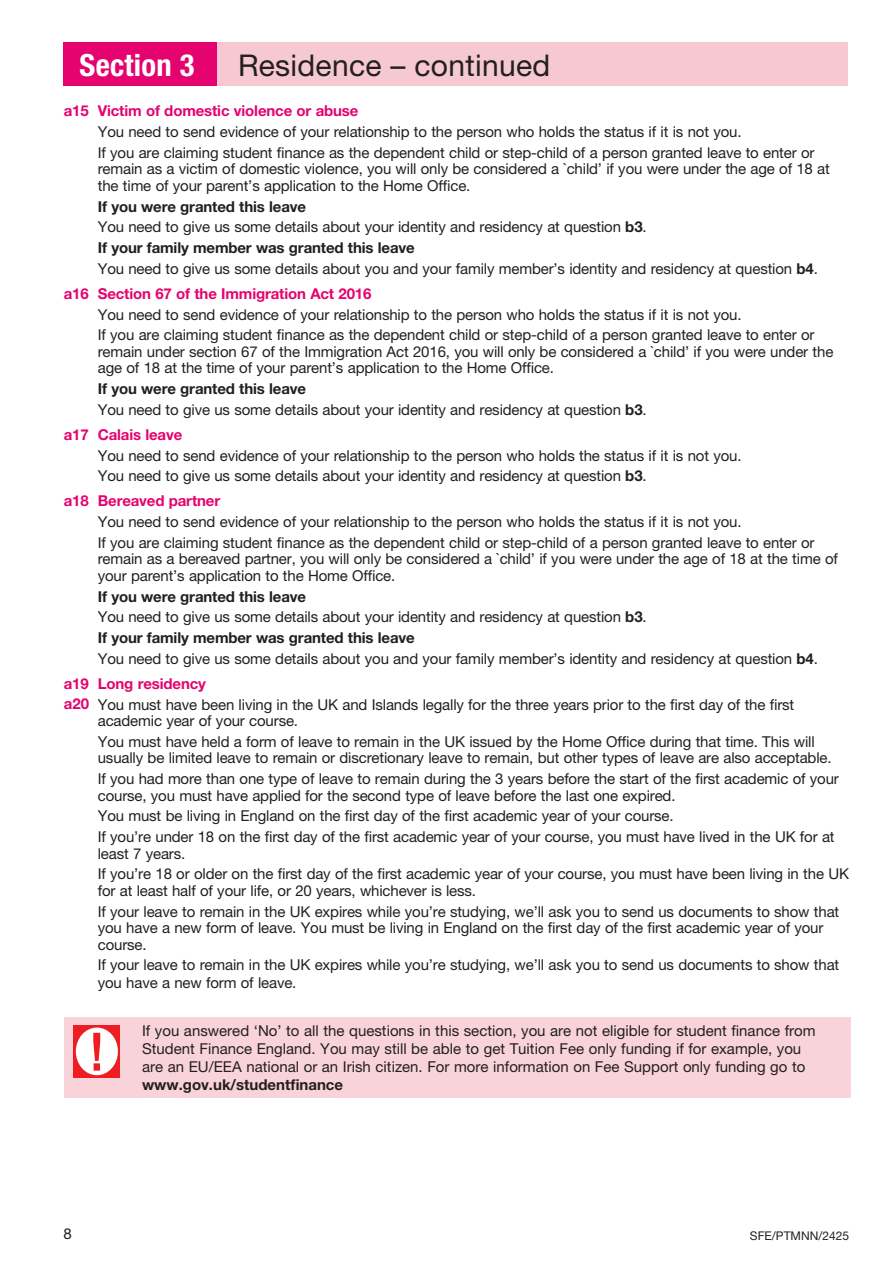
<style>
.page{position:relative;width:893px;height:1263px;background:#fff}
.page>*{position:absolute;margin:0;border:0;box-sizing:border-box;transform-origin:0 0}
.t1{font:700 condensed 30.6px "Helvetica Neue LT Std";letter-spacing:.01em;color:#fff}
.t2{font:30px "Helvetica Neue LT Std";letter-spacing:.01em;color:#231f20}
.t3{font:15px/16.5px "Helvetica Neue LT Std";letter-spacing:-.01em;color:#231f20}
.t4{font:700 15px "Helvetica Neue LT Std";letter-spacing:-.01em;color:#231f20}
.t5{font:700 15px/20.1px "Helvetica Neue LT Std";letter-spacing:-.01em;color:#e4036f}
.t6{font:12px "Helvetica Neue LT Std";color:#231f20}
.s1{font-weight:700}
</style>
<div class="page">
<div style="left:213px;top:43px;width:635px;height:43px;background:#f6c8d1"></div>
<div style="left:64px;top:43px;width:153px;height:43px;background:#e4036f"></div>
<div style="left:64px;top:1017px;width:786px;height:81px;background:#f8d3da"></div>
<div style="left:73px;top:1025px;width:47px;height:53px;background:#ee1d23"></div>
<div style="left:76px;top:1027px;width:42px;height:48px;background:#fff;border-radius:50%"></div>
<svg style="left:93px;top:1033px;width:7px;height:38px"></svg>
<h1 class="t1" style="left:80px;top:46px;width:116px">Section 3</h1>
<h2 class="t2" style="left:238px;top:47px;width:314px">Residence – continued</h2>
<p class="t5" style="left:64px;top:101px;width:296px">a15 Victim of domestic violence or abuse</p>
<p class="t3" style="left:98px;top:123px;width:645px">You need to send evidence of your relationship to the person who holds the status if it is not you.</p>
<p class="t3" style="left:98px;top:144px;width:734px">If you are claiming student finance as the dependent child or step-child of a person granted leave to enter or remain as a victim of domestic violence, you will only be considered a `child’ if you were under the age of 18 at the time of your parent’s application to the Home Office.</p>
<p class="t4" style="left:98px;top:197px;width:210px">If you were granted this leave</p>
<p class="t3" style="left:98px;top:218px;width:550px">You need to give us some details about your identity and residency at question <span class="s1">b3</span>.</p>
<p class="t4" style="left:98px;top:238px;width:318px">If your family member was granted this leave</p>
<p class="t3" style="left:98px;top:260px;width:722px">You need to give us some details about you and your family member’s identity and residency at question <span class="s1">b4</span>.</p>
<p class="t5" style="left:64px;top:283px;width:309px">a16 Section 67 of the Immigration Act 2016</p>
<p class="t3" style="left:98px;top:306px;width:645px">You need to send evidence of your relationship to the person who holds the status if it is not you.</p>
<p class="t3" style="left:98px;top:327px;width:737px">If you are claiming student finance as the dependent child or step-child of a person granted leave to enter or remain under section 67 of the Immigration Act 2016, you will only be considered a `child’ if you were under the age of 18 at the time of your parent’s application to the Home Office.</p>
<p class="t4" style="left:98px;top:379px;width:210px">If you were granted this leave</p>
<p class="t3" style="left:98px;top:401px;width:550px">You need to give us some details about your identity and residency at question <span class="s1">b3</span>.</p>
<p class="t5" style="left:64px;top:424px;width:120px">a17 Calais leave</p>
<p class="t3" style="left:98px;top:447px;width:645px">You need to send evidence of your relationship to the person who holds the status if it is not you.</p>
<p class="t3" style="left:98px;top:468px;width:550px">You need to give us some details about your identity and residency at question <span class="s1">b3</span>.</p>
<p class="t5" style="left:64px;top:491px;width:158px">a18 Bereaved partner</p>
<p class="t3" style="left:98px;top:513px;width:645px">You need to send evidence of your relationship to the person who holds the status if it is not you.</p>
<p class="t3" style="left:98px;top:534px;width:742px">If you are claiming student finance as the dependent child or step-child of a person granted leave to enter or remain as a bereaved partner, you will only be considered a `child’ if you were under the age of 18 at the time of your parent’s application to the Home Office.</p>
<p class="t4" style="left:98px;top:587px;width:210px">If you were granted this leave</p>
<p class="t3" style="left:98px;top:609px;width:550px">You need to give us some details about your identity and residency at question <span class="s1">b3</span>.</p>
<p class="t4" style="left:98px;top:628px;width:318px">If your family member was granted this leave</p>
<p class="t3" style="left:98px;top:650px;width:722px">You need to give us some details about you and your family member’s identity and residency at question <span class="s1">b4</span>.</p>
<p class="t5" style="left:64px;top:673px;width:144px">a19 Long residency a20</p>
<p class="t3" style="left:98px;top:696px;width:698px">You must have been living in the UK and Islands legally for the three years prior to the first day of the first academic year of your course.</p>
<p class="t3" style="left:98px;top:733px;width:735px">You must have held a form of leave to remain in the UK issued by the Home Office during that time. This will usually be limited leave to remain or discretionary leave to remain, but other types of leave are also acceptable.</p>
<p class="t3" style="left:98px;top:770px;width:743px">If you had more than one type of leave to remain during the 3 years before the start of the first academic of your course, you must have applied for the second type of leave before the last one expired.</p>
<p class="t3" style="left:98px;top:808px;width:577px">You must be living in England on the first day of the first academic year of your course.</p>
<p class="t3" style="left:98px;top:828px;width:738px">If you’re under 18 on the first day of the first academic year of your course, you must have lived in the UK for at least 7 years.</p>
<p class="t3" style="left:98px;top:866px;width:753px">If you’re 18 or older on the first day of the first academic year of your course, you must have been living in the UK for at least half of your life, or 20 years, whichever is less.</p>
<p class="t3" style="left:98px;top:903px;width:743px">If your leave to remain in the UK expires while you’re studying, we’ll ask you to send us documents to show that you have a new form of leave. You must be living in England on the first day of the first academic year of your course.</p>
<p class="t3" style="left:98px;top:956px;width:743px;line-height:18px">If your leave to remain in the UK expires while you’re studying, we’ll ask you to send us documents to show that you have a new form of leave.</p>
<p class="t3" style="left:142px;top:1021px;width:675px;line-height:18px">If you answered ‘No’ to all the questions in this section, you are not eligible for student finance from Student Finance England. You may still be able to get Tuition Fee only funding if for example, you are an EU/EEA national or an Irish citizen. For more information on Fee Support only funding go to <span class="s1">www.gov.uk/studentfinance</span></p>
<p class="t3" style="left:63px;top:1225px;width:10px">8</p>
<p class="t6" style="left:750px;top:1229px;width:101px">SFE/PTMNN/2425</p>
</div>
